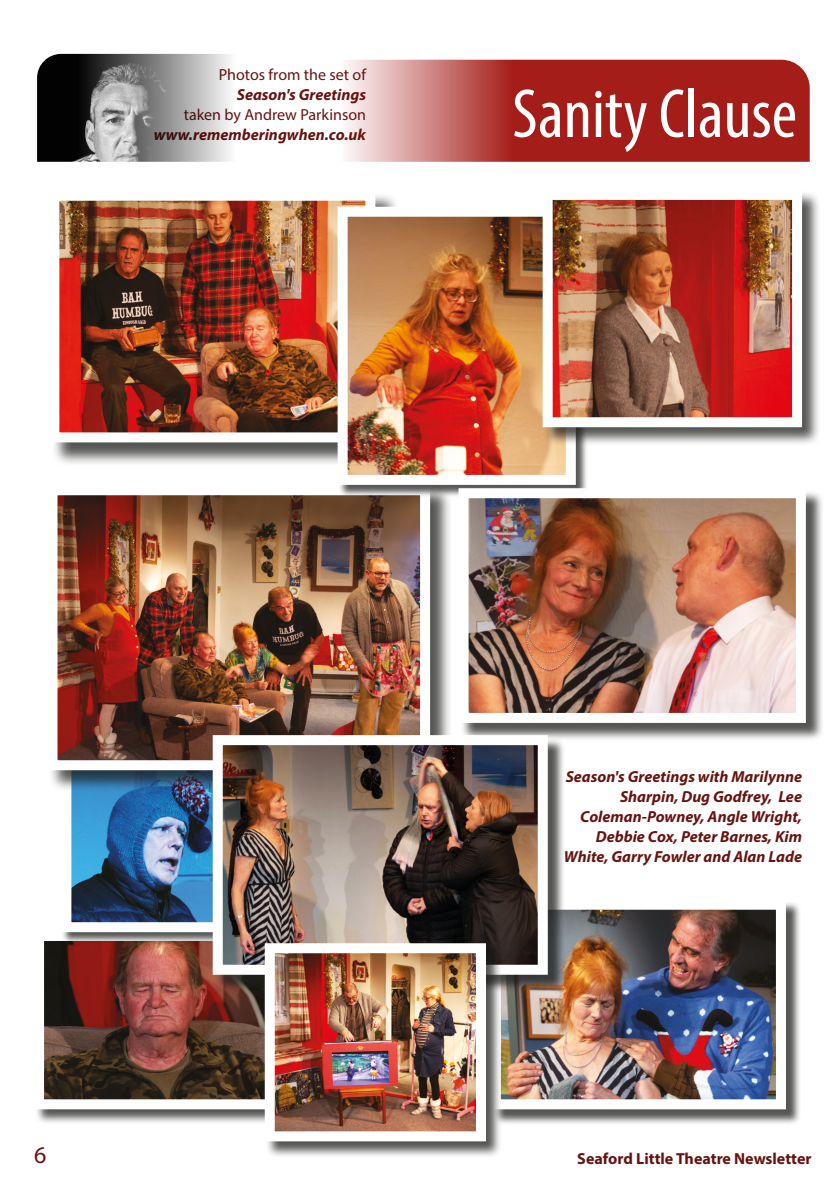
<style>
.page{position:relative;width:840px;height:1191px;background:#fff}
.page>*{position:absolute;margin:0;border:0;box-sizing:border-box;transform-origin:0 0}
.t1{font:condensed 70px "Myriad Pro";color:#fff}
.t2{font:24px "Myriad Pro";color:#66140f}
.Gallery_Actors{font:italic 700 16px/20px "Myriad Pro";color:#66140f;text-align:right}
.Gallery_Credit{font:italic 700 16px "Myriad Pro";color:#66140f}
.Gallery_Credit-2{font:16px "Myriad Pro";color:#66140f}
.t3{font:700 16px "Myriad Pro";color:#66140f}
</style>
<div class="page">
<div style="left:35px;top:931px;width:277px;height:193px;background:#1d1d1b;opacity:.75"></div>
<img style="left:45px;top:942px;width:219px;height:156px">
<div style="left:34px;top:931px;width:262px;height:178px;border:10px solid #fff"></div>
<img style="left:37px;top:54px;width:193px;height:108px">
<div style="left:61px;top:748px;width:182px;height:196px;background:#1d1d1b;opacity:.75"></div>
<img style="left:72px;top:792px;width:141px;height:129px">
<div style="left:61px;top:748px;width:169px;height:184px;border:10px solid #fff"></div>
<div style="left:48px;top:485px;width:404px;height:307px;background:#1d1d1b;opacity:.75"></div>
<img style="left:58px;top:496px;width:361px;height:263px">
<div style="left:47px;top:485px;width:383px;height:285px;border:10px solid #fff"></div>
<div style="left:51px;top:192px;width:348px;height:274px;background:#1d1d1b;opacity:.75"></div>
<img style="left:60px;top:202px;width:304px;height:229px">
<div style="left:49px;top:191px;width:326px;height:251px;border:10px solid #fff"></div>
<div style="left:337px;top:207px;width:251px;height:290px;background:#1d1d1b;opacity:.75"></div>
<img style="left:348px;top:218px;width:216px;height:256px">
<div style="left:337px;top:207px;width:238px;height:278px;border:10px solid #fff"></div>
<div style="left:543px;top:190px;width:277px;height:257px;background:#1d1d1b;opacity:.75"></div>
<img style="left:553px;top:201px;width:237px;height:215px">
<div style="left:542px;top:190px;width:259px;height:237px;border:10px solid #fff"></div>
<div style="left:460px;top:490px;width:364px;height:251px;background:#1d1d1b;opacity:.75"></div>
<img style="left:469px;top:499px;width:325px;height:213px">
<div style="left:458px;top:488px;width:347px;height:235px;border:10px solid #fff"></div>
<svg style="left:346px;top:60px;width:463px;height:102px;background:#b44541"></svg>
<div style="left:492px;top:901px;width:308px;height:223px;background:#1d1d1b;opacity:.75"></div>
<img style="left:502px;top:910px;width:272px;height:188px">
<div style="left:490px;top:899px;width:295px;height:210px;border:10px solid #fff"></div>
<div style="left:215px;top:738px;width:349px;height:254px;background:#1d1d1b;opacity:.75"></div>
<img style="left:224px;top:746px;width:312px;height:217px">
<div style="left:213px;top:735px;width:334px;height:239px;border:10px solid #fff"></div>
<div style="left:264px;top:943px;width:238px;height:214px;background:#1d1d1b;opacity:.75"></div>
<img style="left:275px;top:954px;width:199px;height:176px">
<div style="left:264px;top:943px;width:221px;height:198px;border:10px solid #fff"></div>
<p class="Gallery_Credit-2" style="left:219px;top:65px;width:149px">Photos from the set of</p>
<p class="Gallery_Credit" style="left:236px;top:84px;width:131px">Season's Greetings</p>
<p class="Gallery_Credit-2" style="left:184px;top:105px;width:184px">taken by Andrew Parkinson</p>
<p class="Gallery_Credit" style="left:154px;top:124px;width:213px">www.rememberingwhen.co.uk</p>
<h1 class="t1" style="left:512px;top:72px;width:286px">Sanity Clause</h1>
<p class="Gallery_Actors" style="left:563px;top:766px;width:239px">Season's Greetings with Marilynne<br>Sharpin, Dug Godfrey, Lee<br>Coleman-Powney, Angle Wright,<br>Debbie Cox, Peter Barnes, Kim<br>White, Garry Fowler and Alan Lade</p>
<h2 class="t2" style="left:34px;top:1140px;width:14px">6</h2>
<p class="t3" style="left:577px;top:1147px;width:236px">Seaford Little Theatre Newsletter</p>
</div>
